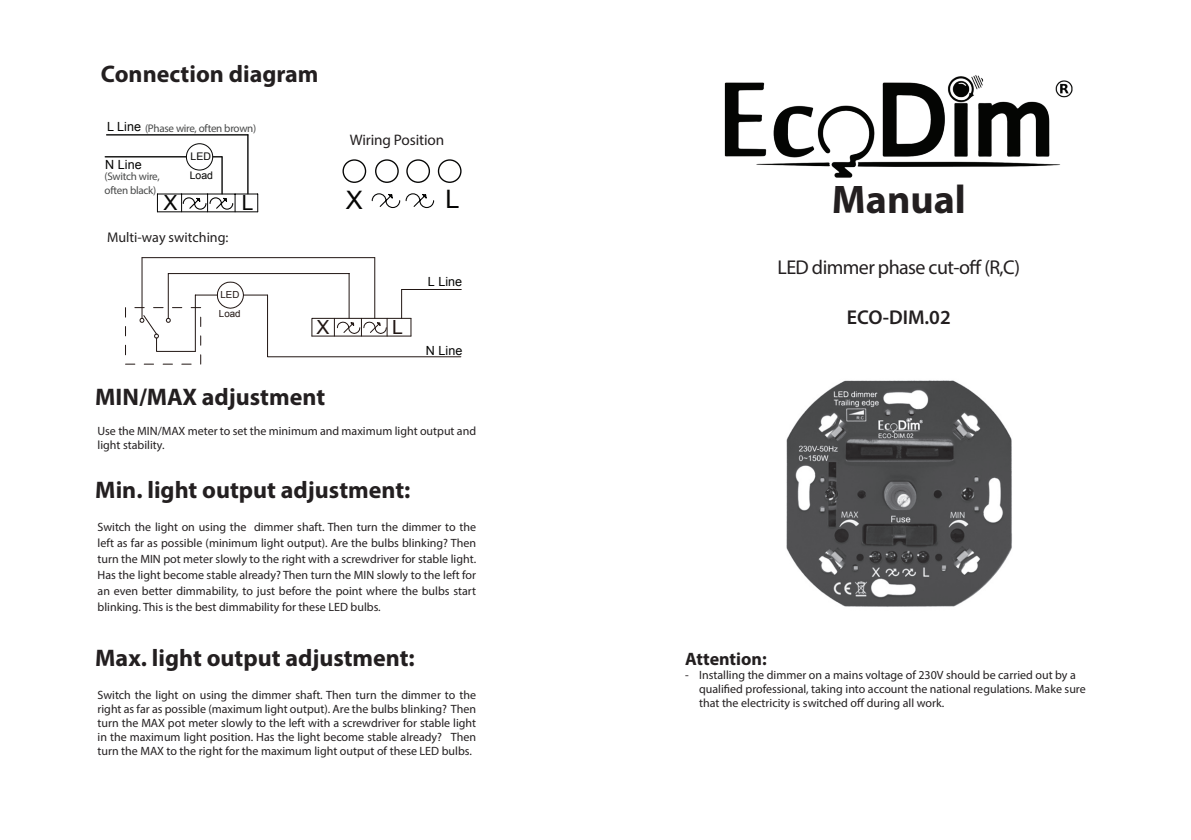
<style>
.page{position:relative;width:1191px;height:840px;background:#fff}
.page>*{position:absolute;margin:0;border:0;box-sizing:border-box;transform-origin:0 0}
.t1{font:700 40px "Myriad Pro";color:#231f20}
.t2{font:25.4px "Arial";color:#050504}
.t3{font:700 24px "Myriad Pro";color:#231f20}
.t4{font:21px "Arial";color:#050504}
.t5{font:20px "Myriad Pro";letter-spacing:-.03em;color:#231f20}
.t6{font:600 20px "Myriad Pro";color:#231f20}
.t7{font:19.4px "Arial";color:#211613}
.t8{font:700 18px "Myriad Pro";color:#231f20}
.t9{font:15.2px "Myriad Pro";letter-spacing:-.01em;color:#231f20}
.t10{font:14px "Myriad Pro";color:#211e1e}
.t11{font:12.6px "Arial";color:#050504}
.t12{font:12px/14px "Myriad Pro";color:#231f20;text-align:justify}
.t13{font:11px/13.2px "Myriad Pro";letter-spacing:-.025em;color:#474848}
.t14{font:10.4px "Arial";color:#050504}
.t15{font:9.8px "Arial";letter-spacing:-.005em;color:#211613}
</style>
<div class="page">
<img style="left:786px;top:380px;width:226px;height:227px">
<img style="left:724px;top:75px;width:349px;height:103px">
<hr style="left:105px;top:156px;width:94px;height:1px;background:#050504">
<hr style="left:107px;top:134px;width:141px;height:1px;background:#050504">
<hr style="left:157px;top:211px;width:101px;height:1px;background:#050504">
<hr style="left:157px;top:193px;width:101px;height:1px;background:#050504">
<svg style="left:257px;top:194px;width:1px;height:18px"></svg>
<svg style="left:157px;top:194px;width:1px;height:17px"></svg>
<svg style="left:181px;top:194px;width:55px;height:18px"></svg>
<hr style="left:247px;top:135px;width:1px;height:58px;background:#050504">
<hr style="left:221px;top:157px;width:2px;height:37px;background:#050504">
<div style="left:186px;top:144px;width:27px;height:26px;background:#fff;border-radius:50%"></div>
<div style="left:186px;top:143px;width:27px;height:27px;border:1px solid #050504;border-radius:50%"></div>
<svg style="left:371px;top:193px;width:64px;height:15px"></svg>
<svg style="left:342px;top:159px;width:120px;height:24px"></svg>
<hr style="left:374px;top:257px;width:1px;height:61px;background:#211613">
<hr style="left:168px;top:273px;width:1px;height:45px;background:#211613">
<hr style="left:349px;top:273px;width:1px;height:45px;background:#211613">
<hr style="left:142px;top:257px;width:1px;height:61px;background:#211613">
<hr style="left:168px;top:273px;width:181px;height:1px;background:#211613">
<hr style="left:142px;top:257px;width:233px;height:1px;background:#211613">
<svg style="left:125px;top:281px;width:336px;height:83px"></svg>
<p class="t3" style="left:101px;top:58px;width:219px">Connection diagram</p>
<p class="t11" style="left:107px;top:118px;width:35px">L Line</p>
<p class="t13" style="left:145px;top:121px;width:113px">(Phase wire, often brown)</p>
<p class="t14" style="left:191px;top:149px;width:22px">LED</p>
<p class="t11" style="left:105px;top:156px;width:38px">N Line</p>
<p class="t14" style="left:190px;top:168px;width:25px">Load</p>
<p class="t13" style="left:105px;top:170px;width:57px">(Switch wire, often black)</p>
<p class="t4" style="left:163px;top:189px;width:15px">X</p>
<p class="t4" style="left:242px;top:188px;width:13px">L</p>
<p class="t10" style="left:107px;top:228px;width:123px">Multi-way switching:</p>
<p class="t15" style="left:220px;top:288px;width:20px">LED</p>
<p class="t15" style="left:219px;top:307px;width:23px">Load</p>
<p class="t9" style="left:350px;top:130px;width:96px">Wiring Position</p>
<p class="t2" style="left:346px;top:183px;width:18px">X</p>
<p class="t2" style="left:445px;top:182px;width:16px">L</p>
<p class="t11" style="left:428px;top:273px;width:36px">L Line</p>
<p class="t7" style="left:316px;top:314px;width:14px">X</p>
<p class="t7" style="left:392px;top:314px;width:12px">L</p>
<p class="t3" style="left:95px;top:381px;width:231px">MIN/MAX adjustment</p>
<p class="t11" style="left:426px;top:342px;width:38px">N Line</p>
<p class="t12" style="left:98px;top:424px;width:380px">Use the MIN/MAX meter to set the minimum and maximum light output and</p>
<p class="t12" style="left:98px;top:438px;width:69px">light stability.</p>
<p class="t3" style="left:95px;top:474px;width:317px">Min. light output adjustment:</p>
<p class="t12" style="left:98px;top:518px;width:380px;line-height:16px">Switch the light on using the dimmer shaft. Then turn the dimmer to the left as far as possible (minimum light output). Are the bulbs blinking? Then turn the MIN pot meter slowly to the right with a screwdriver for stable light.<br>Has the light become stable already? Then turn the MIN slowly to the left for an even better dimmability, to just before the point where the bulbs start blinking. This is the best dimmability for these LED bulbs.</p>
<p class="t3" style="left:95px;top:642px;width:321px">Max. light output adjustment:</p>
<p class="t12" style="left:98px;top:687px;width:380px">Switch the light on using the dimmer shaft. Then turn the dimmer to the right as far as possible (maximum light output). Are the bulbs blinking? Then turn the MAX pot meter slowly to the left with a screwdriver for stable light in the maximum light position. Has the light become stable already? Then turn the MAX to the right for the maximum light output of these LED bulbs.</p>
<p class="t1" style="left:832px;top:173px;width:135px">Manual</p>
<p class="t5" style="left:777px;top:255px;width:244px">LED dimmer phase cut-off (R,C)</p>
<p class="t6" style="left:847px;top:305px;width:105px">ECO-DIM.02</p>
<p class="t8" style="left:685px;top:646px;width:83px">Attention:</p>
<p class="t12" style="left:699px;top:667px;width:388px;text-align:left;text-indent:-14px">- Installing the dimmer on a mains voltage of 230V should be carried out by a qualified professional, taking into account the national regulations. Make sure that the electricity is switched off during all work.</p>
</div>
